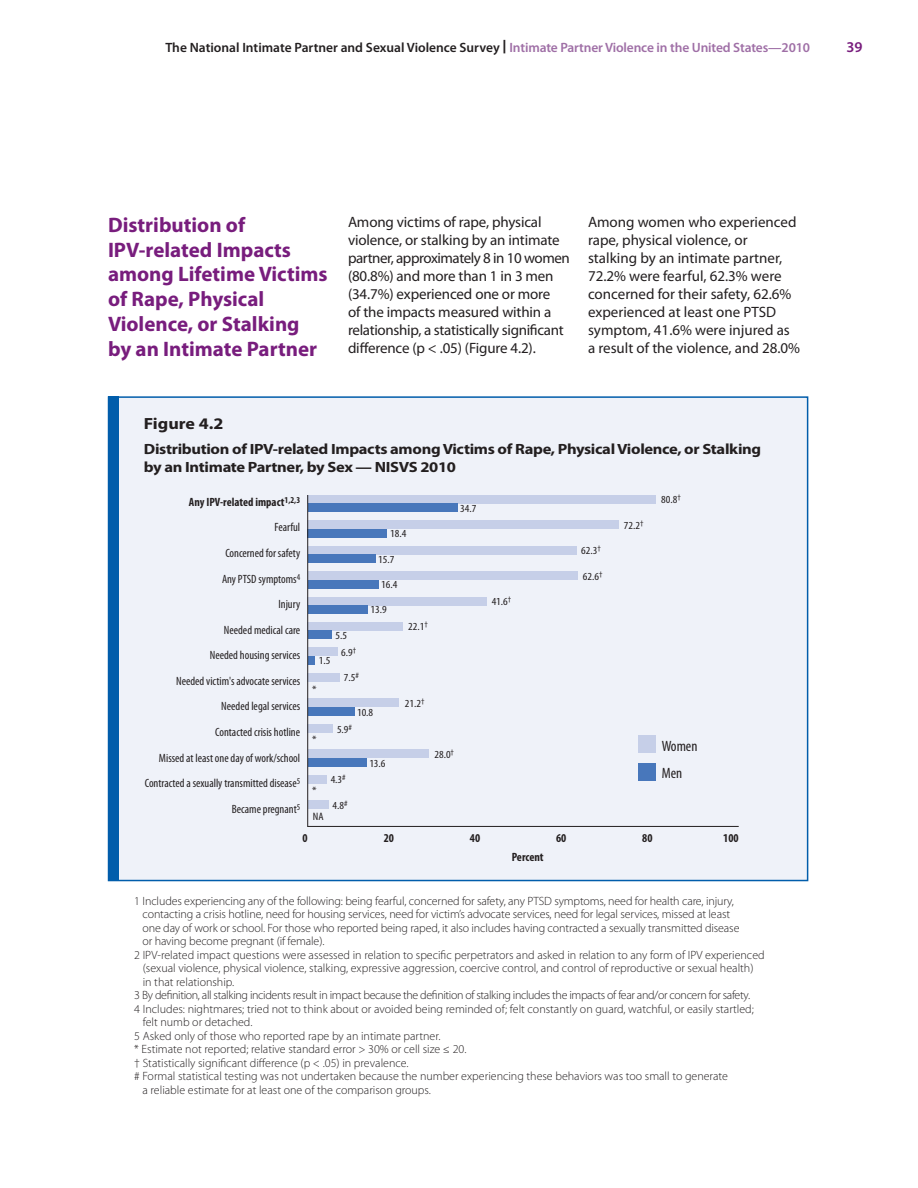
<style>
.page{position:relative;width:918px;height:1188px;background:#fff}
.page>*{position:absolute;margin:0;border:0;box-sizing:border-box;transform-origin:0 0}
.t1{font:700 21px/24.8px "Myriad Pro";color:#781d7d}
.t2{font:700 16.2px "Myriad Pro";color:#231f20;scale:1.11 1}
.t3{font:15px/18px "Myriad Pro";letter-spacing:-.01em;color:#231f20}
.t4{font:condensed 15px/27px "Myriad Pro";color:#231f20}
.t5{font:600 15px "Myriad Pro";color:#781d7d}
.t6{font:700 14.85px/18px "Myriad Pro";letter-spacing:-.02em;color:#231f20;scale:1.11 1}
.t7{font:600 13.5px "Myriad Pro";letter-spacing:-.01em;color:#231f20}
.Footnotes_8_9{font:300 12px/13.5px "Myriad Pro";color:#231f20}
.t8{font:condensed 12px/25.5px "Myriad Pro";color:#231f20;text-align:right}
.Footnotes_8_9-2{font:300 12px "Myriad Pro";letter-spacing:-.03em;color:#231f20}
.t9{font:700 condensed 12px "Myriad Pro";color:#231f20}
.t10{font:condensed 10.8px "Myriad Pro";color:#231f20;scale:1.11 1}
.s1{font-weight:900}
.s2{color:#9f6fa6}
.s3{font-weight:700}
</style>
<div class="page">
<div style="left:108px;top:396px;width:700px;height:485px;background:#eff2f9;border:2px solid #015dab"></div>
<hr style="left:308px;top:826px;width:431px;height:1px;background:#231f20">
<div style="left:308px;top:495px;width:348px;height:8px;background:#c6cfe8"></div>
<div style="left:308px;top:503px;width:149px;height:9px;background:#4877bb"></div>
<div style="left:308px;top:520px;width:311px;height:9px;background:#c6cfe8"></div>
<div style="left:308px;top:529px;width:79px;height:8px;background:#4877bb"></div>
<div style="left:308px;top:546px;width:268px;height:8px;background:#c6cfe8"></div>
<div style="left:308px;top:554px;width:67px;height:9px;background:#4877bb"></div>
<div style="left:308px;top:571px;width:270px;height:9px;background:#c6cfe8"></div>
<div style="left:308px;top:580px;width:70px;height:8px;background:#4877bb"></div>
<div style="left:308px;top:597px;width:179px;height:8px;background:#c6cfe8"></div>
<div style="left:308px;top:605px;width:60px;height:9px;background:#4877bb"></div>
<div style="left:308px;top:622px;width:95px;height:9px;background:#c6cfe8"></div>
<div style="left:308px;top:631px;width:23px;height:8px;background:#4877bb"></div>
<div style="left:308px;top:648px;width:30px;height:8px;background:#c6cfe8"></div>
<div style="left:308px;top:656px;width:6px;height:9px;background:#4877bb"></div>
<div style="left:308px;top:673px;width:32px;height:9px;background:#c6cfe8"></div>
<div style="left:308px;top:699px;width:91px;height:8px;background:#c6cfe8"></div>
<div style="left:308px;top:707px;width:46px;height:9px;background:#4877bb"></div>
<div style="left:308px;top:724px;width:25px;height:8px;background:#c6cfe8"></div>
<div style="left:308px;top:750px;width:120px;height:8px;background:#c6cfe8"></div>
<div style="left:308px;top:758px;width:58px;height:8px;background:#4877bb"></div>
<div style="left:308px;top:775px;width:18px;height:8px;background:#c6cfe8"></div>
<div style="left:308px;top:800px;width:20px;height:9px;background:#c6cfe8"></div>
<hr style="left:307px;top:495px;width:1px;height:332px;background:#231f20">
<div style="left:638px;top:735px;width:17px;height:18px;background:#c6cfe8"></div>
<div style="left:638px;top:763px;width:17px;height:17px;background:#4877bb"></div>
<div style="left:108px;top:396px;width:11px;height:485px;background:#015dab"></div>
<p class="t7" style="left:165px;top:39px;width:646px">The National Intimate Partner and Sexual Violence Survey <span class="s1">|</span> <span class="s2">Intimate Partner Violence in the United States—2010</span></p>
<p class="t5" style="left:846px;top:37px;width:18px">39</p>
<h2 class="t1" style="left:108px;top:212px;width:221px">Distribution of<br>IPV-related Impacts among Lifetime Victims of Rape, Physical<br>Violence, or Stalking by an Intimate Partner</h2>
<p class="t3" style="left:348px;top:213px;width:223px">Among victims of rape, physical violence, or stalking by an intimate partner, approximately 8 in 10 women (80.8%) and more than 1 in 3 men (34.7%) experienced one or more<br>of the impacts measured within a relationship, a statistically significant difference (p &lt; .05) (Figure 4.2).</p>
<p class="t3" style="left:588px;top:213px;width:214px">Among women who experienced rape, physical violence, or stalking by an intimate partner,<br>72.2% were fearful, 62.3% were concerned for their safety, 62.6% experienced at least one PTSD symptom, 41.6% were injured as a result of the violence, and 28.0%</p>
<p class="t2" style="left:144px;top:413px;width:73px">Figure 4.2</p>
<p class="t6" style="left:144px;top:440px;width:558px">Distribution of IPV-related Impacts among Victims of Rape, Physical Violence, or Stalking by an Intimate Partner, by Sex — NISVS 2010</p>
<p class="t8" style="left:145px;top:489px;width:157px"><span class="s3">Any IPV-related impact</span><sup>1,2,3<br></sup>Fearful<br>Concerned for safety<br>Any PTSD symptoms<sup>4<br></sup>Injury<br>Needed medical care<br>Needed housing services<br>Needed victim's advocate services<br>Needed legal services<br>Contacted crisis hotline<br>Missed at least one day of work/school<br>Contracted a sexually transmitted disease<sup>5<br></sup>Became pregnant<sup>5</sup></p>
<p class="t10" style="left:661px;top:493px;width:19px">80.8<sup>†</sup></p>
<p class="t10" style="left:460px;top:502px;width:16px">34.7</p>
<p class="t10" style="left:624px;top:519px;width:19px">72.2<sup>†</sup></p>
<p class="t10" style="left:390px;top:527px;width:16px">18.4</p>
<p class="t10" style="left:581px;top:544px;width:19px">62.3<sup>†</sup></p>
<p class="t10" style="left:583px;top:570px;width:19px">62.6<sup>†</sup></p>
<p class="t10" style="left:378px;top:552px;width:16px">15.7</p>
<p class="t10" style="left:381px;top:578px;width:16px">16.4</p>
<p class="t10" style="left:492px;top:595px;width:19px">41.6<sup>†</sup></p>
<p class="t10" style="left:371px;top:603px;width:16px">13.9</p>
<p class="t10" style="left:408px;top:620px;width:19px">22.1<sup>†</sup></p>
<p class="t10" style="left:336px;top:629px;width:12px">5.5</p>
<p class="t10" style="left:341px;top:646px;width:15px">6.9<sup>†</sup></p>
<p class="t10" style="left:319px;top:654px;width:12px">1.5</p>
<p class="t10" style="left:344px;top:671px;width:15px">7.5<sup>#</sup></p>
<p class="t10" style="left:312px;top:683px;width:6px">*</p>
<p class="t10" style="left:405px;top:697px;width:19px">21.2<sup>†</sup></p>
<p class="t10" style="left:357px;top:706px;width:16px">10.8</p>
<p class="t10" style="left:337px;top:723px;width:15px">5.9<sup>#</sup></p>
<p class="t10" style="left:312px;top:733px;width:6px">*</p>
<p class="t4" style="left:662px;top:732px;width:37px">Women<br>Men</p>
<p class="t10" style="left:434px;top:748px;width:19px">28.0<sup>†</sup></p>
<p class="t10" style="left:369px;top:756px;width:16px">13.6</p>
<p class="t10" style="left:331px;top:773px;width:15px">4.3<sup>#</sup></p>
<p class="t10" style="left:312px;top:784px;width:6px">*</p>
<p class="t10" style="left:333px;top:799px;width:15px">4.8<sup>#</sup></p>
<p class="t10" style="left:313px;top:809px;width:11px">NA</p>
<p class="t9" style="left:303px;top:831px;width:7px">0</p>
<p class="t9" style="left:384px;top:831px;width:12px">20</p>
<p class="t9" style="left:470px;top:831px;width:12px">40</p>
<p class="t9" style="left:556px;top:831px;width:12px">60</p>
<p class="t9" style="left:642px;top:831px;width:12px">80</p>
<p class="t9" style="left:723px;top:831px;width:17px">100</p>
<p class="t9" style="left:512px;top:850px;width:34px">Percent</p>
<p class="Footnotes_8_9" style="left:143px;top:894px;width:598px;text-indent:-8px">1 Includes experiencing any of the following: being fearful, concerned for safety, any PTSD symptoms, need for health care, injury, contacting a crisis hotline, need for housing services, need for victim’s advocate services, need for legal services, missed at least one day of work or school. For those who reported being raped, it also includes having contracted a sexually transmitted disease or having become pregnant (if female).</p>
<p class="Footnotes_8_9" style="left:143px;top:948px;width:623px;text-indent:-8px">2 IPV-related impact questions were assessed in relation to specific perpetrators and asked in relation to any form of IPV experienced (sexual violence, physical violence, stalking, expressive aggression, coercive control, and control of reproductive or sexual health) in that relationship.</p>
<p class="Footnotes_8_9-2" style="left:134px;top:988px;width:617px">3 By definition, all stalking incidents result in impact because the definition of stalking includes the impacts of fear and/or concern for safety.</p>
<p class="Footnotes_8_9" style="left:143px;top:1002px;width:613px;text-indent:-8px">4 Includes: nightmares; tried not to think about or avoided being reminded of; felt constantly on guard, watchful, or easily startled; felt numb or detached.</p>
<p class="Footnotes_8_9" style="left:134px;top:1029px;width:308px">5 Asked only of those who reported rape by an intimate partner.</p>
<p class="Footnotes_8_9" style="left:134px;top:1042px;width:334px">* Estimate not reported; relative standard error &gt; 30% or cell size ≤ 20.</p>
<p class="Footnotes_8_9" style="left:134px;top:1056px;width:276px">† Statistically significant difference (p &lt; .05) in prevalence.</p>
<p class="Footnotes_8_9" style="left:142px;top:1069px;width:587px;text-indent:-8px"># Formal statistical testing was not undertaken because the number experiencing these behaviors was too small to generate a reliable estimate for at least one of the comparison groups.</p>
</div>
